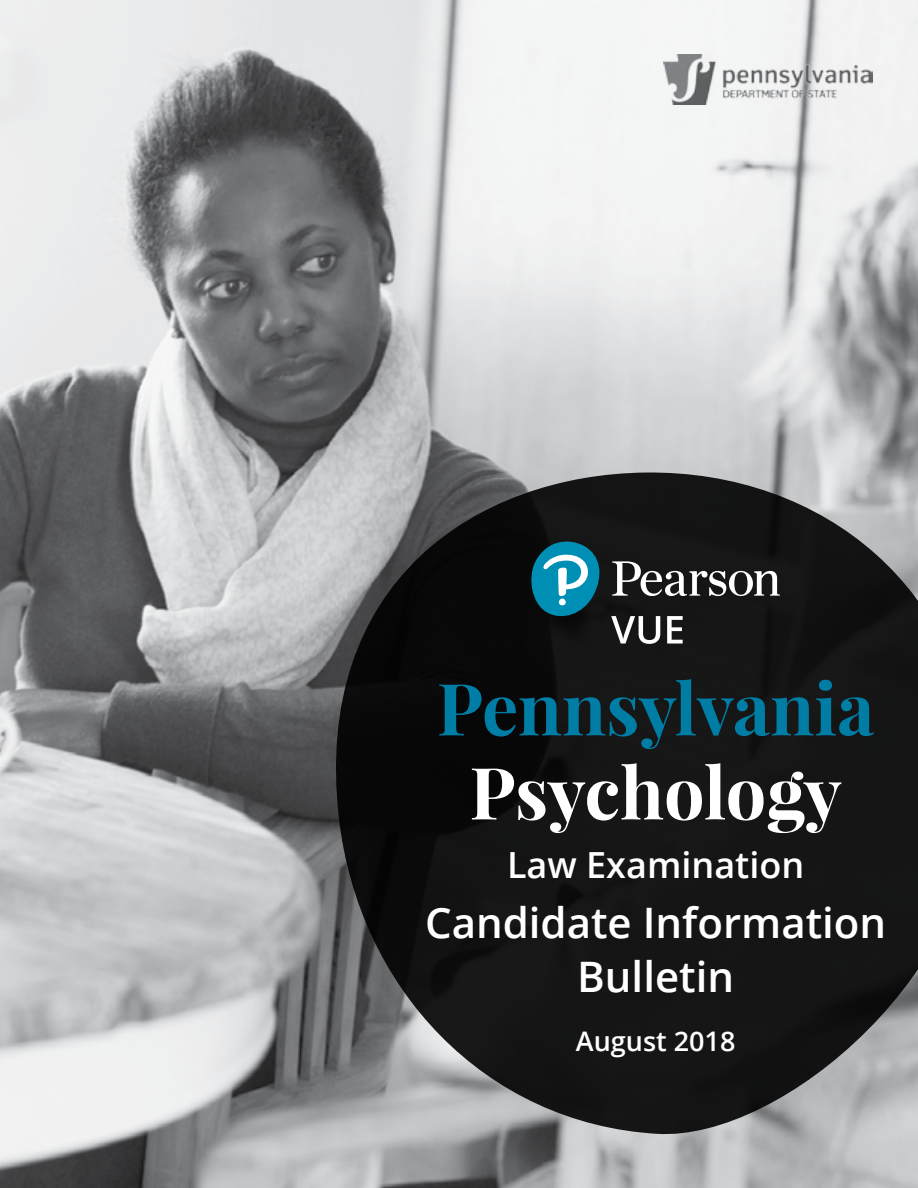
<style>
.page{position:relative;width:918px;height:1188px;background:#fff}
.page>*{position:absolute;margin:0;border:0;box-sizing:border-box;transform-origin:0 0}
.t1{font:700 72px "Playfair Display";color:#007da5}
.t2{font:700 72px "Playfair Display";letter-spacing:-.01em;color:#fff}
.t3{font:600 42px/54px "Open Sans";color:#fff;text-align:center}
.t4{font:600 36px "Open Sans";color:#fff}
.t5{font:600 27px "Open Sans";color:#fff}
</style>
<div class="page">
<img style="left:0;top:0;width:918px;height:1188px">
<img style="left:664px;top:54px;width:209px;height:50px">
<svg style="left:322px;top:470px;width:596px;height:666px;background:#2e2e2f"></svg>
<svg style="left:531px;top:542px;width:73px;height:79px;background:#24758a"></svg>
<svg style="left:612px;top:561px;width:168px;height:35px"></svg>
<svg style="left:611px;top:616px;width:49px;height:28px"></svg>
<svg style="left:667px;top:616px;width:16px;height:28px"></svg>
<h1 class="t1" style="left:437px;top:663px;width:439px">Pennsylvania</h1>
<h1 class="t2" style="left:469px;top:747px;width:374px">Psychology</h1>
<p class="t4" style="left:507px;top:840px;width:299px">Law Examination</p>
<p class="t3" style="left:425px;top:895px;width:463px">Candidate Information<br>Bulletin</p>
<p class="t5" style="left:576px;top:1022px;width:161px">August 2018</p>
</div>
